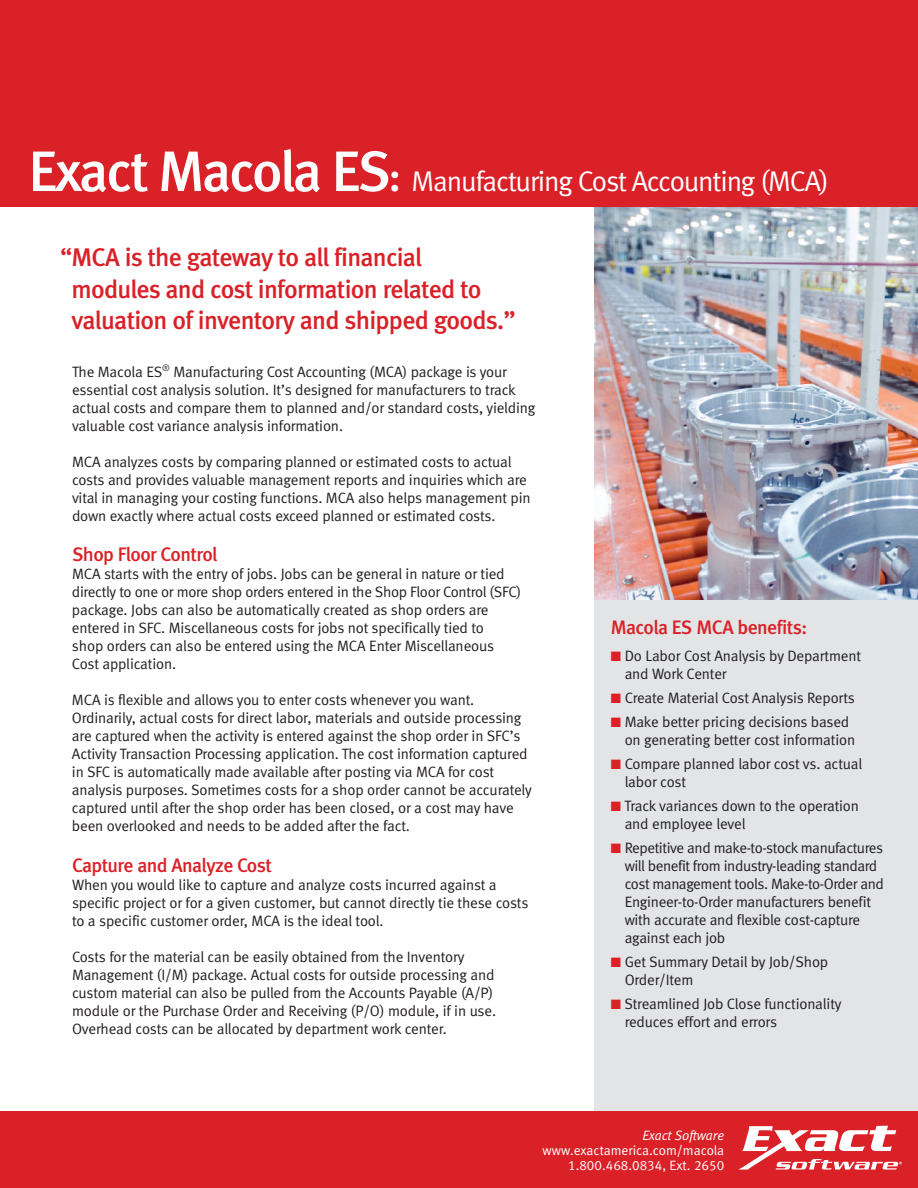
<style>
.page{position:relative;width:918px;height:1188px;background:#fff}
.page>*{position:absolute;margin:0;border:0;box-sizing:border-box;transform-origin:0 0}
.t1{font:28.5px "Meta Normal LF";letter-spacing:-.04em;color:#fff}
.t2{font:25.5px/31.5px "Meta Medium LF";letter-spacing:-.03em;color:#da2128}
.t3{font:19.5px "Meta Medium LF";letter-spacing:-.03em;color:#da2128}
.t4{font:15px/18px "Meta Normal LF";letter-spacing:-.01em;color:#231f20}
.t5{font:15px/18px "Meta Normal LF";letter-spacing:-.03em;color:#231f20}
.t6{font:13.5px/15px "Meta Normal LF";color:#fff;text-align:right}
.t7{font:italic 13.5px "Meta Normal LF";color:#fff}
.s1{font-family:"Meta Medium LF";font-size:57px}
.s2{font-family:"Meta Medium LF";font-size:43.5px}
.s3{color:#da2128}
</style>
<div class="page">
<div style="left:594px;top:540px;width:324px;height:613px;background:#e2e4e6"></div>
<img style="left:594px;top:207px;width:324px;height:392px">
<div style="left:0;top:0;width:918px;height:207px;background:#da2128"></div>
<div style="left:0;top:1111px;width:918px;height:77px;background:#da2128"></div>
<svg style="left:738px;top:1126px;width:164px;height:44px"></svg>
<h1 class="t1" style="left:28px;top:165px;width:802px"><span class="s1">Exact Macola ES</span><span class="s2">:</span> Manufacturing Cost Accounting (MCA)</h1>
<h2 class="t2" style="left:71px;top:242px;width:446px;text-indent:-11px">“MCA is the gateway to all financial modules and cost information related to valuation of inventory and shipped goods.”</h2>
<p class="t4" style="left:72px;top:362px;width:465px">The Macola ES<sup>®</sup> Manufacturing Cost Accounting (MCA) package is your essential cost analysis solution. It’s designed for manufacturers to track actual costs and compare them to planned and/or standard costs, yielding valuable cost variance analysis information.</p>
<p class="t4" style="left:72px;top:452px;width:460px">MCA analyzes costs by comparing planned or estimated costs to actual costs and provides valuable management reports and inquiries which are vital in managing your costing functions. MCA also helps management pin down exactly where actual costs exceed planned or estimated costs.</p>
<h3 class="t3" style="left:72px;top:543px;width:147px">Shop Floor Control</h3>
<p class="t4" style="left:72px;top:565px;width:451px">MCA starts with the entry of jobs. Jobs can be general in nature or tied directly to one or more shop orders entered in the Shop Floor Control (SFC) package. Jobs can also be automatically created as shop orders are entered in SFC. Miscellaneous costs for jobs not specifically tied to<br>shop orders can also be entered using the MCA Enter Miscellaneous Cost application.</p>
<p class="t4" style="left:72px;top:691px;width:462px">MCA is flexible and allows you to enter costs whenever you want.<br>Ordinarily, actual costs for direct labor, materials and outside processing are captured when the activity is entered against the shop order in SFC’s Activity Transaction Processing application. The cost information captured in SFC is automatically made available after posting via MCA for cost analysis purposes. Sometimes costs for a shop order cannot be accurately captured until after the shop order has been closed, or a cost may have been overlooked and needs to be added after the fact.</p>
<h3 class="t3" style="left:72px;top:854px;width:201px">Capture and Analyze Cost</h3>
<p class="t4" style="left:72px;top:875px;width:458px">When you would like to capture and analyze costs incurred against a specific project or for a given customer, but cannot directly tie these costs to a specific customer order, MCA is the ideal tool.</p>
<p class="t4" style="left:72px;top:947px;width:426px">Costs for the material can be easily obtained from the Inventory Management (I/M) package. Actual costs for outside processing and custom material can also be pulled from the Accounts Payable (A/P) module or the Purchase Order and Receiving (P/O) module, if in use.<br>Overhead costs can be allocated by department work center.</p>
<h3 class="t3" style="left:611px;top:615px;width:198px">Macola ES MCA benefits:</h3>
<p class="t4" style="left:625px;top:646px;width:238px;text-indent:-14px"><span class="s3">■</span> Do Labor Cost Analysis by Department and Work Center</p>
<p class="t4" style="left:611px;top:688px;width:246px"><span class="s3">■</span> Create Material Cost Analysis Reports</p>
<p class="t4" style="left:625px;top:712px;width:232px;text-indent:-14px"><span class="s3">■</span> Make better pricing decisions based on generating better cost information</p>
<p class="t4" style="left:625px;top:754px;width:239px;text-indent:-14px"><span class="s3">■</span> Compare planned labor cost vs. actual labor cost</p>
<p class="t4" style="left:625px;top:796px;width:236px;text-indent:-14px"><span class="s3">■</span> Track variances down to the operation and employee level</p>
<p class="t5" style="left:625px;top:838px;width:261px;text-indent:-14px"><span class="s3">■</span> Repetitive and make-to-stock manufactures will benefit from industry-leading standard cost management tools. Make-to-Order and Engineer-to-Order manufacturers benefit with accurate and flexible cost-capture against each job</p>
<p class="t4" style="left:625px;top:952px;width:205px;text-indent:-14px"><span class="s3">■</span> Get Summary Detail by Job/Shop<br>Order/Item</p>
<p class="t4" style="left:625px;top:994px;width:218px;text-indent:-14px"><span class="s3">■</span> Streamlined Job Close functionality reduces effort and errors</p>
<p class="t7" style="left:643px;top:1128px;width:83px">Exact Software</p>
<p class="t6" style="left:543px;top:1143px;width:183px">www.exactamerica.com/macola<br>1.800.468.0834, Ext. 2650</p>
</div>
